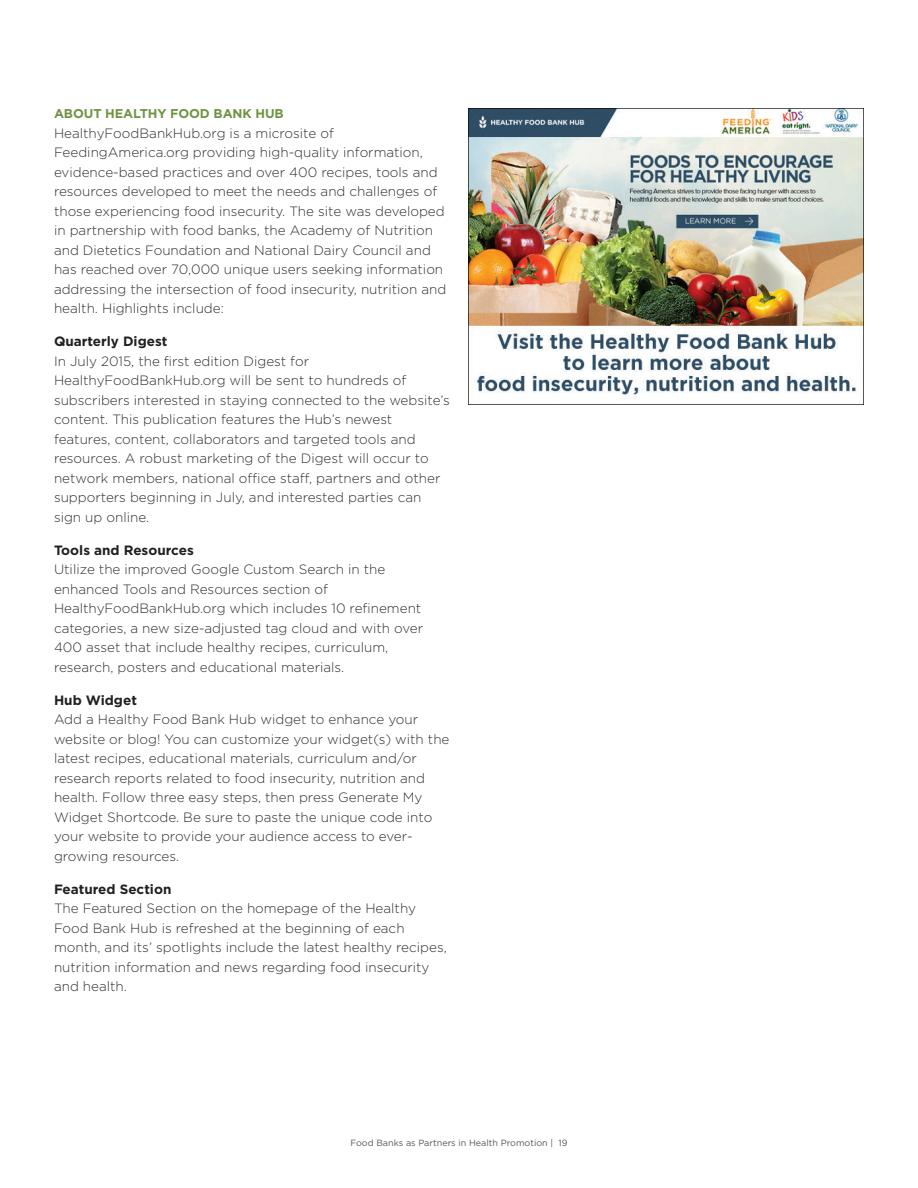
<style>
.page{position:relative;width:918px;height:1188px;background:#fff}
.page>*{position:absolute;margin:0;border:0;box-sizing:border-box;transform-origin:0 0}
.Body_Copy{font:300 13.5px/19.5px "Gotham";color:#312f30}
.super-subheading{font:700 13.5px "Gotham";color:#231f20}
.Subheading{font:700 12.75px "Gotham";letter-spacing:-.01em;color:#709344}
.t1{font:9px "Gotham";color:#57585a}
</style>
<div class="page">
<img style="left:468px;top:108px;width:396px;height:297px">
<p class="Subheading" style="left:54px;top:105px;width:231px">ABOUT HEALTHY FOOD BANK HUB</p>
<p class="Body_Copy" style="left:54px;top:123px;width:394px">HealthyFoodBankHub.org is a microsite of FeedingAmerica.org providing high-quality information, evidence-based practices and over 400 recipes, tools and resources developed to meet the needs and challenges of those experiencing food insecurity. The site was developed in partnership with food banks, the Academy of Nutrition and Dietetics Foundation and National Dairy Council and has reached over 70,000 unique users seeking information addressing the intersection of food insecurity, nutrition and health. Highlights include:</p>
<p class="super-subheading" style="left:54px;top:332px;width:115px">Quarterly Digest</p>
<p class="Body_Copy" style="left:54px;top:351px;width:397px">In July 2015, the first edition Digest for HealthyFoodBankHub.org will be sent to hundreds of subscribers interested in staying connected to the website’s content. This publication features the Hub’s newest features, content, collaborators and targeted tools and resources. A robust marketing of the Digest will occur to network members, national office staff, partners and other supporters beginning in July, and interested parties can sign up online.</p>
<p class="super-subheading" style="left:54px;top:541px;width:141px">Tools and Resources</p>
<p class="Body_Copy" style="left:54px;top:559px;width:371px">Utilize the improved Google Custom Search in the enhanced Tools and Resources section of HealthyFoodBankHub.org which includes 10 refinement categories, a new size-adjusted tag cloud and with over 400 asset that include healthy recipes, curriculum, research, posters and educational materials.</p>
<p class="super-subheading" style="left:54px;top:691px;width:84px">Hub Widget</p>
<p class="Body_Copy" style="left:54px;top:709px;width:397px">Add a Healthy Food Bank Hub widget to enhance your website or blog! You can customize your widget(s) with the latest recipes, educational materials, curriculum and/or research reports related to food insecurity, nutrition and health. Follow three easy steps, then press Generate My Widget Shortcode. Be sure to paste the unique code into your website to provide your audience access to ever&shy;growing resources.</p>
<p class="super-subheading" style="left:54px;top:880px;width:119px">Featured Section</p>
<p class="Body_Copy" style="left:54px;top:898px;width:394px">The Featured Section on the homepage of the Healthy Food Bank Hub is refreshed at the beginning of each month, and its’ spotlights include the latest healthy recipes, nutrition information and news regarding food insecurity and health.</p>
<p class="t1" style="left:350px;top:1138px;width:219px">Food Banks as Partners in Health Promotion | 19</p>
</div>
